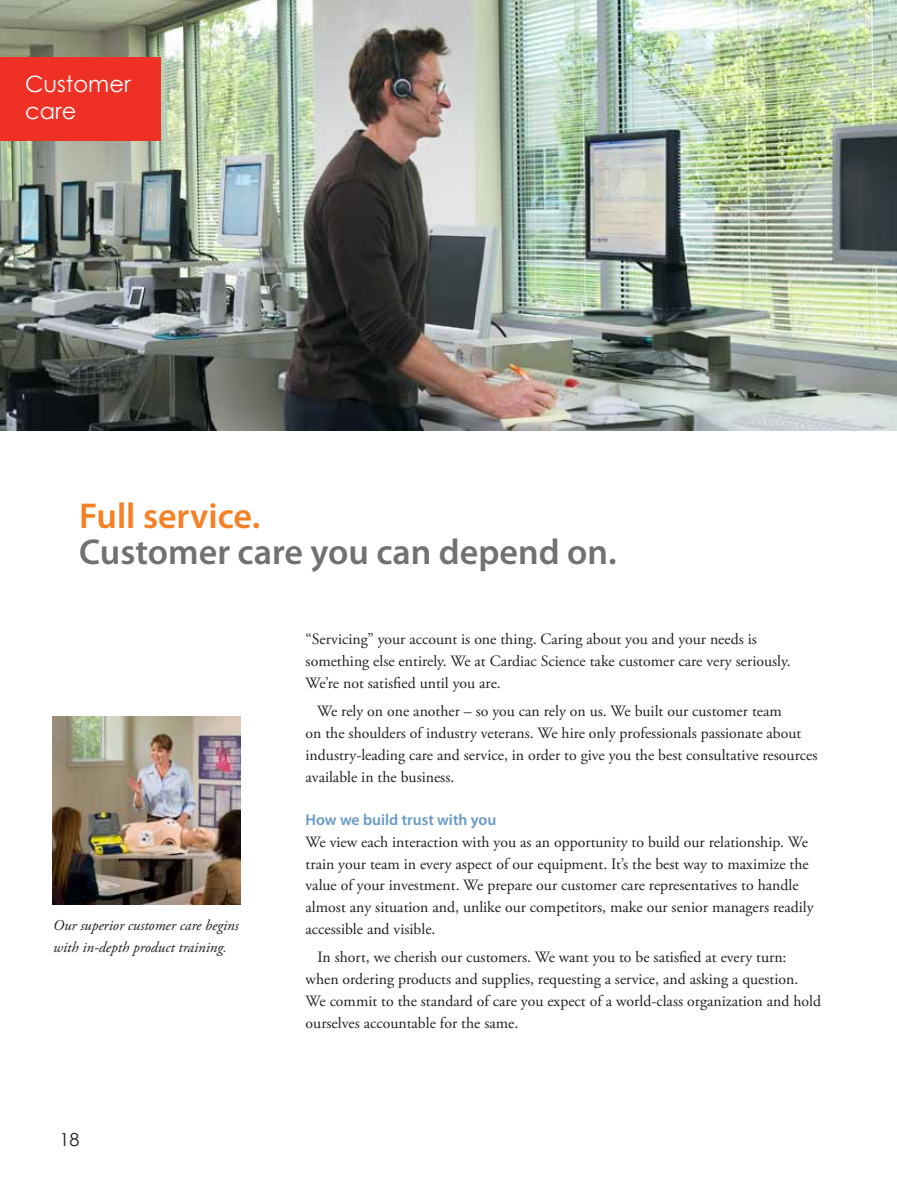
<style>
.page{position:relative;width:897px;height:1188px;background:#fff}
.page>*{position:absolute;margin:0;border:0;box-sizing:border-box;transform-origin:0 0}
.t1{font:600 36px "Myriad Pro";color:#717073}
.t2{font:600 36px "Myriad Pro";color:#f58025}
.t3{font:22.5px/27px "Century Gothic";color:#fff}
.t4{font:18px "Century Gothic";color:#231f20}
.t5{font:15.75px/21.8px "Adobe Garamond Pro";color:#231f20}
.t6{font:600 15.75px "Myriad Pro";color:#6799c8}
.t7{font:italic 15px/22.5px "Adobe Garamond Pro";color:#231f20}
</style>
<div class="page">
<img style="left:0;top:0;width:896px;height:431px">
<div style="left:0;top:57px;width:160px;height:84px;background:#ee3124"></div>
<img style="left:53px;top:717px;width:187px;height:187px">
<h2 class="t3" style="left:25px;top:70px;width:107px">Customer care</h2>
<h1 class="t2" style="left:79px;top:493px;width:182px">Full service.</h1>
<h1 class="t1" style="left:79px;top:529px;width:538px">Customer care you can depend on.</h1>
<p class="t7" style="left:53px;top:914px;width:187px">Our superior customer care begins with in-depth product training.</p>
<p class="t4" style="left:59px;top:1129px;width:21px">18</p>
<p class="t5" style="left:305px;top:629px;width:486px">“Servicing” your account is one thing. Caring about you and your needs is something else entirely. We at Cardiac Science take customer care very seriously.<br>We’re not satisfied until you are.</p>
<p class="t5" style="left:305px;top:701px;width:513px;text-indent:12px">We rely on one another – so you can rely on us. We built our customer team<br>on the shoulders of industry veterans. We hire only professionals passionate about industry-leading care and service, in order to give you the best consultative resources available in the business.</p>
<p class="t6" style="left:305px;top:810px;width:192px">How we build trust with you</p>
<p class="t5" style="left:305px;top:832px;width:509px">We view each interaction with you as an opportunity to build our relationship. We train your team in every aspect of our equipment. It’s the best way to maximize the value of your investment. We prepare our customer care representatives to handle almost any situation and, unlike our competitors, make our senior managers readily accessible and visible.</p>
<p class="t5" style="left:305px;top:947px;width:517px;text-indent:12px">In short, we cherish our customers. We want you to be satisfied at every turn: when ordering products and supplies, requesting a service, and asking a question.<br>We commit to the standard of care you expect of a world-class organization and hold ourselves accountable for the same.</p>
</div>
